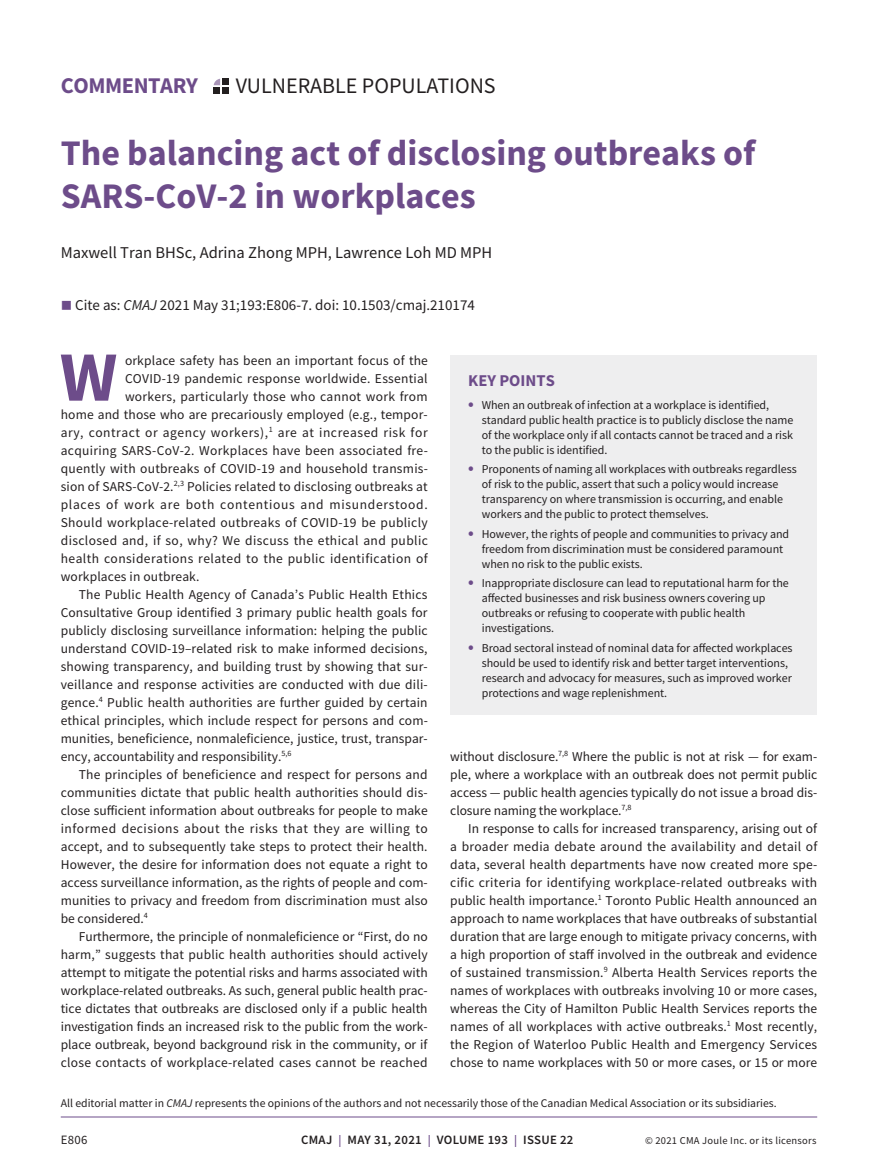
<style>
.page{position:relative;width:878px;height:1175px;background:#fff}
.page>*{position:absolute;margin:0;border:0;box-sizing:border-box;transform-origin:0 0}
.t1{font:700 70.65px "Source Sans Pro";color:#6d4c8a}
.t2{font:700 36px/43.2px "Source Sans Pro";color:#6d4c8a}
.t3{font:700 22.5px "Source Sans Pro";letter-spacing:-.02em;color:#6d4c8a}
.t4{font:22.05px "Source Sans Pro";color:#231f20}
.t5{font:16.5px "Source Sans Pro";color:#231f20}
.t6{font:700 16.5px "Source Sans Pro";color:#6d4c8a}
.t7{font:15px "Source Sans Pro";color:#231f20}
.t8{font:13.5px/18px "Source Sans Pro";letter-spacing:.01em;color:#231f20;text-align:justify}
.t9{font:13.5px "Source Sans Pro";letter-spacing:.03em;color:#231f20}
.t10{font:13.5px "Source Sans Pro";letter-spacing:.04em;color:#231f20}
.t11{font:13.5px "Source Sans Pro";letter-spacing:.035em;color:#231f20}
.t12{font:13.5px "Source Sans Pro";letter-spacing:.05em;color:#231f20}
.t13{font:600 12.75px "Source Sans Pro";letter-spacing:.025em;color:#231f20}
.t14{font:12.75px "Source Sans Pro";color:#231f20}
.t15{font:12px/15px "Source Sans Pro";letter-spacing:-.005em;color:#231f20}
.t16{font:11.7px "Source Sans Pro";color:#231f20}
.t17{font:10.5px "Source Sans Pro";letter-spacing:.025em;color:#231f20}
.s1{color:#6d4c8a}
.s2{font-style:italic}
.s3{font-weight:700;font-size:16.5px;color:#6d4c8a}
.s4{font-size:12px;color:#6d4c8a}
</style>
<div class="page">
<hr style="left:61px;top:1116px;width:756px;height:1px;background:#6d4c8a">
<svg style="left:214px;top:79px;width:14px;height:14px"></svg>
<div style="left:450px;top:356px;width:367px;height:358px;background:#eeeeef"></div>
<h3 class="t3" style="left:61px;top:71px;width:139px">COMMENTARY</h3>
<h3 class="t4" style="left:236px;top:72px;width:261px">VULNERABLE POPULATIONS</h3>
<h2 class="t2" style="left:61px;top:131px;width:696px">The balancing act of disclosing outbreaks of<br>SARS-CoV-2 in workplaces</h2>
<p class="t5" style="left:61px;top:242px;width:433px">Maxwell Tran BHSc, Adrina Zhong MPH, Lawrence Loh MD MPH</p>
<p class="t7" style="left:61px;top:296px;width:415px"><span class="s1">■</span> Cite as: <span class="s2">CMAJ</span> 2021 May 31;193:E806-7. doi: 10.1503/cmaj.210174</p>
<h1 class="t1" style="left:60px;top:329px;width:59px">W</h1>
<p class="t8" style="left:125px;top:351px;width:304px">orkplace safety has been an important focus of the</p>
<p class="t8" style="left:125px;top:369px;width:304px">COVID-19 pandemic response worldwide. Essential</p>
<p class="t8" style="left:125px;top:387px;width:304px">workers, particularly those who cannot work from</p>
<p class="t8" style="left:61px;top:405px;width:367px">home and those who are precariously employed (e.g., tempor-</p>
<p class="t10" style="left:61px;top:423px;width:368px">ary, contract or agency workers),<sup>1</sup> are at increased risk for</p>
<p class="t8" style="left:61px;top:441px;width:368px">acquiring SARS-CoV-2. Workplaces have been associated fre-</p>
<p class="t8" style="left:61px;top:459px;width:369px">quently with outbreaks of COVID-19 and household transmis-</p>
<p class="t8" style="left:61px;top:477px;width:368px">sion of SARS-CoV-2.<sup>2,3</sup> Policies related to disclosing outbreaks at</p>
<p class="t12" style="left:61px;top:495px;width:368px">places of work are both contentious and misunderstood.</p>
<p class="t8" style="left:61px;top:513px;width:368px">Should workplace-related outbreaks of COVID-19 be publicly</p>
<p class="t9" style="left:61px;top:531px;width:368px">disclosed and, if so, why? We discuss the ethical and public</p>
<p class="t9" style="left:61px;top:549px;width:368px">health considerations related to the public identification of</p>
<p class="t8" style="left:61px;top:567px;width:140px">workplaces in outbreak.</p>
<p class="t8" style="left:79px;top:585px;width:350px">The Public Health Agency of Canada’s Public Health Ethics</p>
<p class="t8" style="left:61px;top:603px;width:368px">Consultative Group identified 3 primary public health goals for</p>
<p class="t8" style="left:61px;top:621px;width:368px">publicly disclosing surveillance information: helping the public</p>
<p class="t8" style="left:61px;top:639px;width:368px">understand COVID-19–related risk to make informed decisions,</p>
<p class="t8" style="left:61px;top:657px;width:368px">showing transparency, and building trust by showing that sur-</p>
<p class="t8" style="left:61px;top:675px;width:368px">veillance and response activities are conducted with due dili-</p>
<p class="t8" style="left:61px;top:693px;width:368px">gence.<sup>4</sup> Public health authorities are further guided by certain</p>
<p class="t8" style="left:61px;top:711px;width:367px">ethical principles, which include respect for persons and com-</p>
<p class="t8" style="left:61px;top:729px;width:368px">munities, beneficience, nonmaleficience, justice, trust, transpar-</p>
<p class="t8" style="left:61px;top:747px;width:232px">ency, accountability and responsibility.<sup>5,6</sup></p>
<p class="t8" style="left:79px;top:765px;width:350px">The principles of beneficience and respect for persons and</p>
<p class="t8" style="left:61px;top:783px;width:368px">communities dictate that public health authorities should dis-</p>
<p class="t8" style="left:61px;top:801px;width:368px">close sufficient information about outbreaks for people to make</p>
<p class="t11" style="left:61px;top:819px;width:368px">informed decisions about the risks that they are willing to</p>
<p class="t8" style="left:61px;top:837px;width:368px">accept, and to subsequently take steps to protect their health.</p>
<p class="t8" style="left:61px;top:855px;width:368px">However, the desire for information does not equate a right to</p>
<p class="t8" style="left:61px;top:873px;width:368px">access surveillance information, as the rights of people and com-</p>
<p class="t8" style="left:61px;top:891px;width:368px">munities to privacy and freedom from discrimination must also</p>
<p class="t8" style="left:61px;top:909px;width:89px">be considered.<sup>4</sup></p>
<p class="t8" style="left:79px;top:927px;width:350px">Furthermore, the principle of nonmaleficience or “First, do no</p>
<p class="t8" style="left:61px;top:945px;width:368px">harm,” suggests that public health authorities should actively</p>
<p class="t8" style="left:61px;top:963px;width:368px">attempt to mitigate the potential risks and harms associated with</p>
<p class="t8" style="left:61px;top:981px;width:368px">workplace-related outbreaks. As such, general public health prac-</p>
<p class="t8" style="left:61px;top:999px;width:368px">tice dictates that outbreaks are disclosed only if a public health</p>
<p class="t8" style="left:61px;top:1017px;width:368px">investigation finds an increased risk to the public from the work-</p>
<p class="t8" style="left:61px;top:1035px;width:368px">place outbreak, beyond background risk in the community, or if</p>
<p class="t8" style="left:61px;top:1053px;width:368px">close contacts of workplace-related cases cannot be reached</p>
<p class="t6" style="left:468px;top:369px;width:88px">KEY POINTS</p>
<p class="t15" style="left:482px;top:397px;width:313px;text-indent:-14px"><span class="s3">•</span> When an outbreak of infection at a workplace is identified, standard public health practice is to publicly disclose the name of the workplace only if all contacts cannot be traced and a risk to the public is identified.</p>
<p class="t15" style="left:482px;top:461px;width:316px;text-indent:-14px"><span class="s3">•</span> Proponents of naming all workplaces with outbreaks regardless of risk to the public, assert that such a policy would increase transparency on where transmission is occurring, and enable workers and the public to protect themselves.</p>
<p class="t15" style="left:482px;top:526px;width:309px;text-indent:-14px"><span class="s3">•</span> However, the rights of people and communities to privacy and freedom from discrimination must be considered paramount when no risk to the public exists.</p>
<p class="t15" style="left:482px;top:575px;width:308px;text-indent:-14px"><span class="s3">•</span> Inappropriate disclosure can lead to reputational harm for the affected businesses and risk business owners covering up outbreaks or refusing to cooperate with public health investigations.</p>
<p class="t15" style="left:482px;top:640px;width:312px;text-indent:-14px"><span class="s3">•</span> Broad sectoral instead of nominal data for affected workplaces should be used to identify risk and better target interventions, research and advocacy for measures, such as improved worker protections and wage replenishment.</p>
<p class="t8" style="left:450px;top:747px;width:368px">without disclosure.<sup>7,8</sup> Where the public is not at risk — for exam&shy;ple, where a workplace with an outbreak does not permit public access — public health agencies typically do not issue a broad dis&shy;closure naming the workplace.<sup>7,8</sup></p>
<p class="t8" style="left:450px;top:819px;width:368px;text-indent:18px">In response to calls for increased transparency, arising out of a broader media debate around the availability and detail of data, several health departments have now created more spe&shy;cific criteria for identifying workplace-related outbreaks with public health importance.<sup>1</sup> Toronto Public Health announced an approach to name workplaces that have outbreaks of substantial duration that are large enough to mitigate privacy concerns, with a high proportion of staff involved in the outbreak and evidence of sustained transmission.<sup>9</sup> Alberta Health Services reports the names of workplaces with outbreaks involving 10 or more cases, whereas the City of Hamilton Public Health Services reports the names of all workplaces with active outbreaks.<sup>1</sup> Most recently, the Region of Waterloo Public Health and Emergency Services chose to name workplaces with 50 or more cases, or 15 or more</p>
<p class="t16" style="left:61px;top:1095px;width:717px">All editorial matter in <span class="s2">CMAJ</span> represents the opinions of the authors and not necessarily those of the Canadian Medical Association or its subsidiaries.</p>
<p class="t14" style="left:61px;top:1132px;width:28px">E806</p>
<p class="t13" style="left:301px;top:1131px;width:274px">CMAJ <span class="s4">|</span> MAY 31, 2021 <span class="s4">|</span> VOLUME 193 <span class="s4">|</span> ISSUE 22</p>
<p class="t17" style="left:645px;top:1134px;width:173px">© 2021 CMA Joule Inc. or its licensors</p>
</div>
